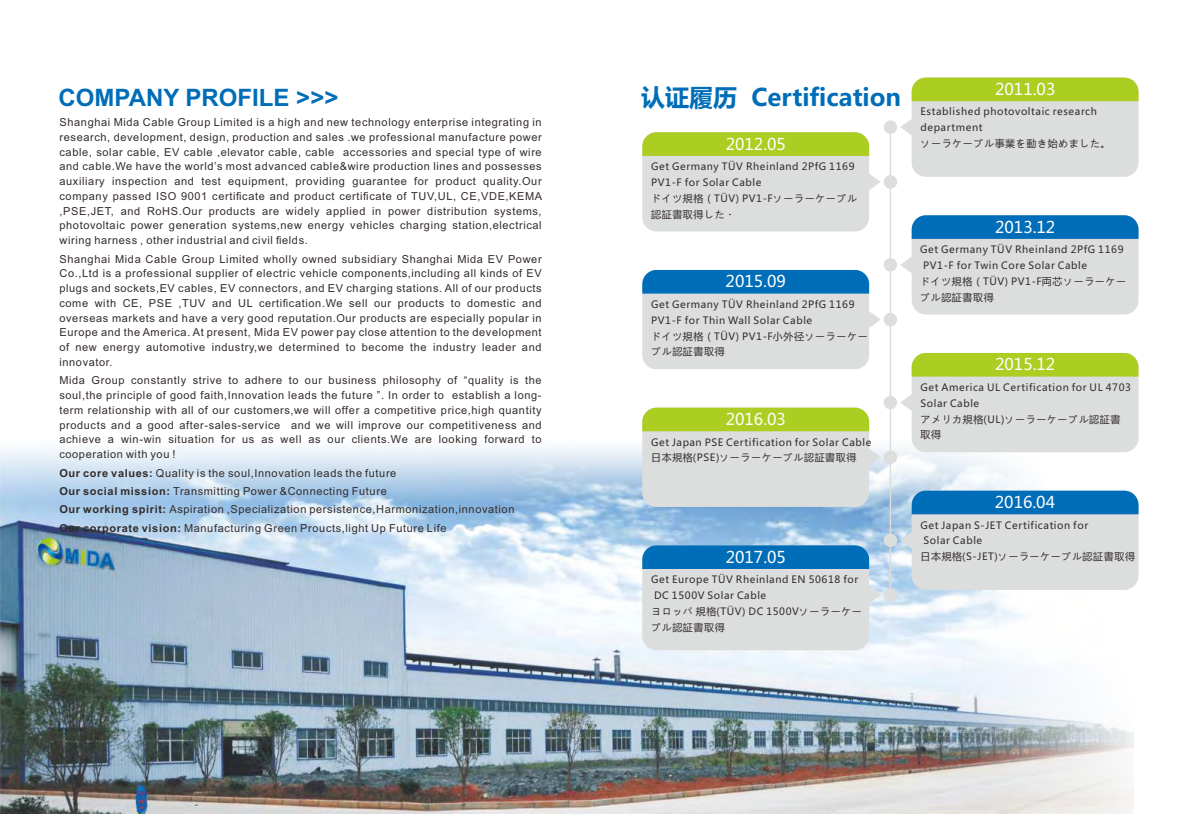
<style>
.page{position:relative;width:1191px;height:814px;background:#fff}
.page>*{position:absolute;margin:0;border:0;box-sizing:border-box;transform-origin:0 0}
.t1{font:700 24px "Arial";color:#006db8}
.t2{font:700 24px "Microsoft Ya Hei";color:#006db8}
.t3{font:16px "Microsoft Ya Hei";color:#fefefe}
.t4{font:11px/14.7px "Arial";letter-spacing:.055em;color:#332c2b;text-align:justify}
.t5{font:10px/15.8px "Microsoft Ya Hei";letter-spacing:.06em;color:#332c2b}
.s1{font-weight:700}
</style>
<div class="page">
<img style="left:0;top:396px;width:1133px;height:418px">
<svg style="left:900px;top:78px;width:238px;height:99px;background:#d3dbb5"></svg>
<svg style="left:900px;top:215px;width:238px;height:99px;background:#acc5d6"></svg>
<svg style="left:900px;top:353px;width:238px;height:99px;background:#d3dbb4"></svg>
<svg style="left:900px;top:490px;width:238px;height:100px;background:#a9c4d5"></svg>
<svg style="left:642px;top:132px;width:238px;height:99px;background:#d2dbb4"></svg>
<svg style="left:642px;top:270px;width:238px;height:99px;background:#acc5d6"></svg>
<svg style="left:642px;top:407px;width:238px;height:100px;background:#d1dab4"></svg>
<svg style="left:642px;top:545px;width:238px;height:105px;background:#acc5d6"></svg>
<div style="left:883px;top:120px;width:14px;height:14px;background:#dcdddd;border-radius:50%"></div>
<div style="left:883px;top:175px;width:14px;height:14px;background:#dcdddd;border-radius:50%"></div>
<div style="left:883px;top:313px;width:14px;height:13px;background:#dcdddd;border-radius:50%"></div>
<div style="left:883px;top:258px;width:14px;height:13px;background:#dcdddd;border-radius:50%"></div>
<div style="left:883px;top:450px;width:14px;height:14px;background:#dcdddd;border-radius:50%"></div>
<div style="left:883px;top:396px;width:14px;height:13px;background:#dcdddd;border-radius:50%"></div>
<div style="left:883px;top:588px;width:14px;height:13px;background:#dcdddd;border-radius:50%"></div>
<div style="left:883px;top:533px;width:14px;height:14px;background:#dcdddd;border-radius:50%"></div>
<hr style="left:889px;top:127px;width:2px;height:468px;background:#dcdddd">
<h1 class="t1" style="left:58px;top:88px;width:281px">COMPANY PROFILE &gt;&gt;&gt;</h1>
<p class="t4" style="left:59px;top:116px;width:484px">Shanghai Mida Cable Group Limited is a high and new technology enterprise integrating in research, development, design, production and sales .we professional manufacture power cable, solar cable, EV cable ,elevator cable, cable accessories and special type of wire and cable.We have the world’s most advanced cable&amp;wire production lines and possesses auxiliary inspection and test equipment, providing guarantee for product quality.Our company passed ISO 9001 certificate and product certificate of TUV,UL, CE,VDE,KEMA ,PSE,JET, and RoHS.Our products are widely applied in power distribution systems, photovoltaic power generation systems,new energy vehicles charging station,electrical wiring harness , other industrial and civil fields.</p>
<p class="t4" style="left:59px;top:252px;width:484px">Shanghai Mida Cable Group Limited wholly owned subsidiary Shanghai Mida EV Power Co.,Ltd is a professional supplier of electric vehicle components,including all kinds of EV plugs and sockets,EV cables, EV connectors, and EV charging stations. All of our products come with CE, PSE ,TUV and UL certification.We sell our products to domestic and overseas markets and have a very good reputation.Our products are especially popular in Europe and the America. At present, Mida EV power pay close attention to the development of new energy automotive industry,we determined to become the industry leader and innovator.</p>
<p class="t4" style="left:59px;top:374px;width:484px">Mida Group constantly strive to adhere to our business philosophy of “quality is the soul,the principle of good faith,Innovation leads the future ”. In order to establish a long&shy;term relationship with all of our customers,we will offer a competitive price,high quantity products and a good after-sales-service and we will improve our competitiveness and achieve a win-win situation for us as well as our clients.We are looking forward to cooperation with you !</p>
<p class="t4" style="left:59px;top:464px;width:456px;line-height:18.4px;text-align:left"><span class="s1">Our core values:</span> Quality is the soul,Innovation leads the future<br><span class="s1">Our social mission:</span> Transmitting Power &amp;Connecting Future<br><span class="s1">Our working spirit:</span> Aspiration ,Specialization persistence,Harmonization,innovation <span class="s1">Our corporate vision:</span> Manufacturing Green Proucts,light Up Future Life</p>
<h1 class="t2" style="left:641px;top:86px;width:261px">认证履历 Certification</h1>
<h2 class="t3" style="left:726px;top:137px;width:62px">2012.05</h2>
<p class="t5" style="left:651px;top:159px;width:207px">Get Germany TÜV Rheinland 2PfG 1169<br>PV1-F for Solar Cable<br>ドイツ規格（TÜV) PV1-Fソーラーケーブル認証書取得した・</p>
<h2 class="t3" style="left:725px;top:274px;width:62px">2015.09</h2>
<p class="t5" style="left:651px;top:297px;width:218px">Get Germany TÜV Rheinland 2PfG 1169<br>PV1-F for Thin Wall Solar Cable<br>ドイツ規格（TÜV) PV1-F小外径ソーラーケーブル認証書取得</p>
<h2 class="t3" style="left:726px;top:412px;width:62px">2016.03</h2>
<p class="t5" style="left:651px;top:435px;width:222px">Get Japan PSE Certification for Solar Cable日本規格(PSE)ソーラーケーブル認証書取得</p>
<h2 class="t3" style="left:726px;top:550px;width:62px">2017.05</h2>
<p class="t5" style="left:651px;top:572px;width:212px">Get Europe TÜV Rheinland EN 50618 for<br>DC 1500V Solar Cable<br>ヨロッパ 規格(TÜV) DC 1500Vソーラーケーブル認証書取得</p>
<h2 class="t3" style="left:995px;top:82px;width:62px">2011.03</h2>
<p class="t5" style="left:920px;top:105px;width:192px">Established photovoltaic research department<br>ソーラケーブル事業を動き始めました。</p>
<h2 class="t3" style="left:995px;top:220px;width:62px">2013.12</h2>
<p class="t5" style="left:920px;top:242px;width:207px">Get Germany TÜV Rheinland 2PfG 1169<br>PV1-F for Twin Core Solar Cable<br>ドイツ規格（TÜV) PV1-F両芯ソーラーケーブル認証書取得</p>
<h2 class="t3" style="left:995px;top:357px;width:62px">2015.12</h2>
<p class="t5" style="left:920px;top:380px;width:212px">Get America UL Certification for UL 4703<br>Solar Cable<br>アメリカ規格(UL)ソーラーケーブル認証書取得</p>
<h2 class="t3" style="left:995px;top:495px;width:62px">2016.04</h2>
<p class="t5" style="left:920px;top:518px;width:216px">Get Japan S-JET Certification for<br>Solar Cable<br>日本規格(S-JET)ソーラーケーブル認証書取得</p>
</div>
